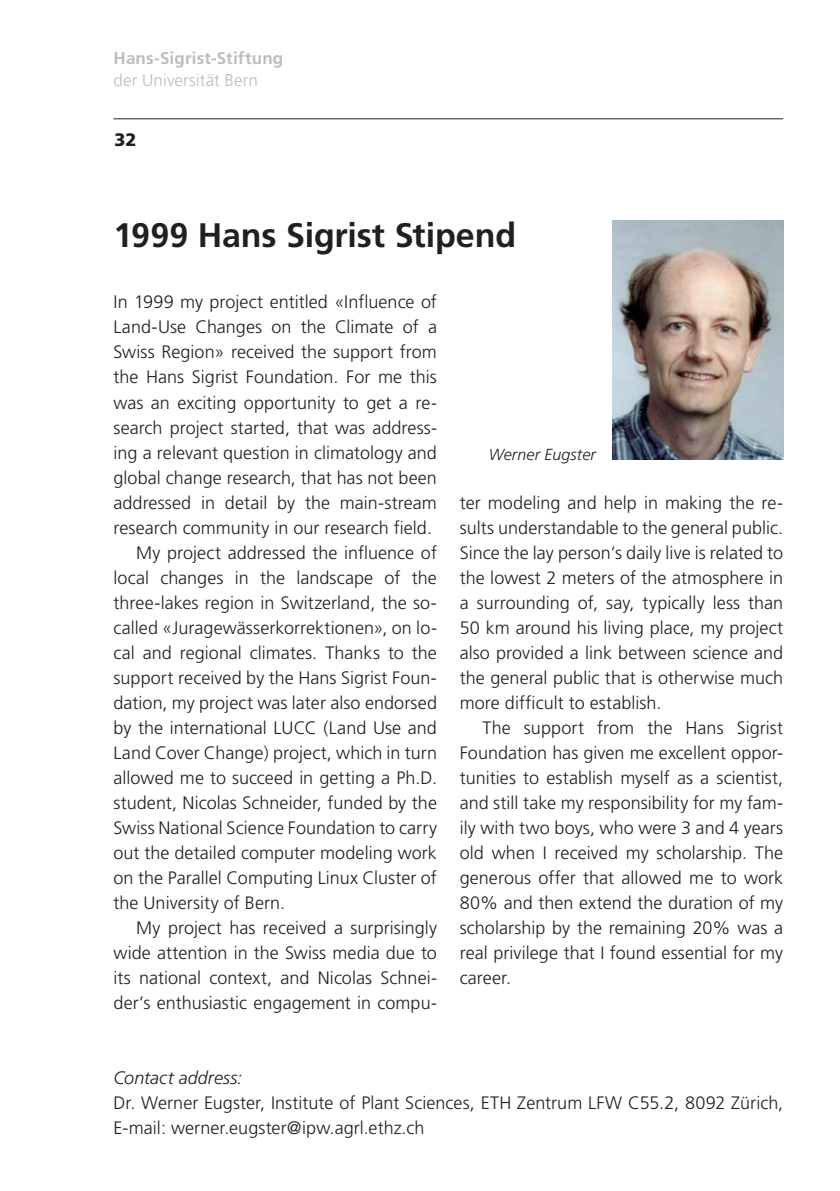
<style>
.page{position:relative;width:840px;height:1191px;background:#fff}
.page>*{position:absolute;margin:0;border:0;box-sizing:border-box;transform-origin:0 0}
.t1{font:700 34px "Frutiger";letter-spacing:-.005em;color:#231f20}
.t2{font:300 18px/25px "Frutiger";color:#231f20;text-align:justify}
.t3{font:italic 300 18px "Frutiger";letter-spacing:.005em;color:#231f20}
.t4{font:900 18px "Frutiger";color:#231f20}
.t5{font:700 17px "Frutiger";letter-spacing:.01em;color:#bbbdc0}
.t6{font:300 17px "Frutiger";letter-spacing:.005em;color:#bbbdc0}
.t7{font:italic 300 16px "Frutiger";letter-spacing:.01em;color:#231f20}
</style>
<div class="page">
<hr style="left:113px;top:118px;width:669px;height:1px;background:#231f20">
<img style="left:612px;top:220px;width:170px;height:239px">
<p class="t5" style="left:113px;top:51px;width:171px">Hans-Sigrist-Stiftung</p>
<p class="t6" style="left:113px;top:73px;width:146px">der Universität Bern</p>
<p class="t4" style="left:114px;top:133px;width:23px">32</p>
<h1 class="t1" style="left:113px;top:221px;width:404px">1999 Hans Sigrist Stipend</h1>
<p class="t2" style="left:113px;top:291px;width:325px">In 1999 my project entitled «Influence of</p>
<p class="t2" style="left:113px;top:316px;width:325px">Land-Use Changes on the Climate of a</p>
<p class="t2" style="left:113px;top:341px;width:325px">Swiss Region» received the support from</p>
<p class="t2" style="left:113px;top:366px;width:325px">the Hans Sigrist Foundation. For me this</p>
<p class="t2" style="left:113px;top:391px;width:325px">was an exciting opportunity to get a re-</p>
<p class="t2" style="left:113px;top:416px;width:325px">search project started, that was address-</p>
<p class="t2" style="left:113px;top:441px;width:325px">ing a relevant question in climatology and</p>
<p class="t2" style="left:113px;top:466px;width:325px">global change research, that has not been</p>
<p class="t2" style="left:113px;top:491px;width:325px">addressed in detail by the main-stream</p>
<p class="t2" style="left:113px;top:516px;width:320px">research community in our research field.</p>
<p class="t2" style="left:136px;top:541px;width:302px">My project addressed the influence of</p>
<p class="t2" style="left:113px;top:566px;width:325px">local changes in the landscape of the</p>
<p class="t2" style="left:113px;top:591px;width:325px">three-lakes region in Switzerland, the so-</p>
<p class="t2" style="left:113px;top:616px;width:325px">called «Juragewässerkorrektionen», on lo-</p>
<p class="t2" style="left:113px;top:641px;width:325px">cal and regional climates. Thanks to the</p>
<p class="t2" style="left:113px;top:666px;width:325px">support received by the Hans Sigrist Foun-</p>
<p class="t2" style="left:113px;top:691px;width:325px">dation, my project was later also endorsed</p>
<p class="t2" style="left:113px;top:716px;width:325px">by the international LUCC (Land Use and</p>
<p class="t2" style="left:113px;top:741px;width:325px">Land Cover Change) project, which in turn</p>
<p class="t2" style="left:113px;top:766px;width:325px">allowed me to succeed in getting a Ph.D.</p>
<p class="t2" style="left:113px;top:791px;width:325px">student, Nicolas Schneider, funded by the</p>
<p class="t2" style="left:113px;top:816px;width:325px">Swiss National Science Foundation to carry</p>
<p class="t2" style="left:113px;top:841px;width:325px">out the detailed computer modeling work</p>
<p class="t2" style="left:113px;top:866px;width:325px">on the Parallel Computing Linux Cluster of</p>
<p class="t2" style="left:113px;top:891px;width:173px">the University of Bern.</p>
<p class="t2" style="left:136px;top:916px;width:302px">My project has received a surprisingly</p>
<p class="t2" style="left:113px;top:941px;width:325px">wide attention in the Swiss media due to</p>
<p class="t2" style="left:113px;top:966px;width:325px">its national context, and Nicolas Schnei-</p>
<p class="t2" style="left:113px;top:991px;width:325px">der’s enthusiastic engagement in compu-</p>
<p class="t7" style="left:488px;top:447px;width:109px">Werner Eugster</p>
<p class="t2" style="left:459px;top:491px;width:325px">ter modeling and help in making the re&shy;sults understandable to the general public.<br>Since the lay person’s daily live is related to the lowest 2 meters of the atmosphere in a surrounding of, say, typically less than 50 km around his living place, my project also provided a link between science and the general public that is otherwise much more difficult to establish.</p>
<p class="t2" style="left:459px;top:717px;width:325px;text-indent:23px">The support from the Hans Sigrist Foundation has given me excellent oppor&shy;tunities to establish myself as a scientist, and still take my responsibility for my fam&shy;ily with two boys, who were 3 and 4 years old when I received my scholarship. The generous offer that allowed me to work 80% and then extend the duration of my scholarship by the remaining 20% was a real privilege that I found essential for my career.</p>
<p class="t3" style="left:113px;top:1070px;width:130px">Contact address:</p>
<p class="t2" style="left:113px;top:1092px;width:670px">Dr. Werner Eugster, Institute of Plant Sciences, ETH Zentrum LFW C55.2, 8092 Zürich,<br>E-mail: werner.eugster@ipw.agrl.ethz.ch</p>
</div>
